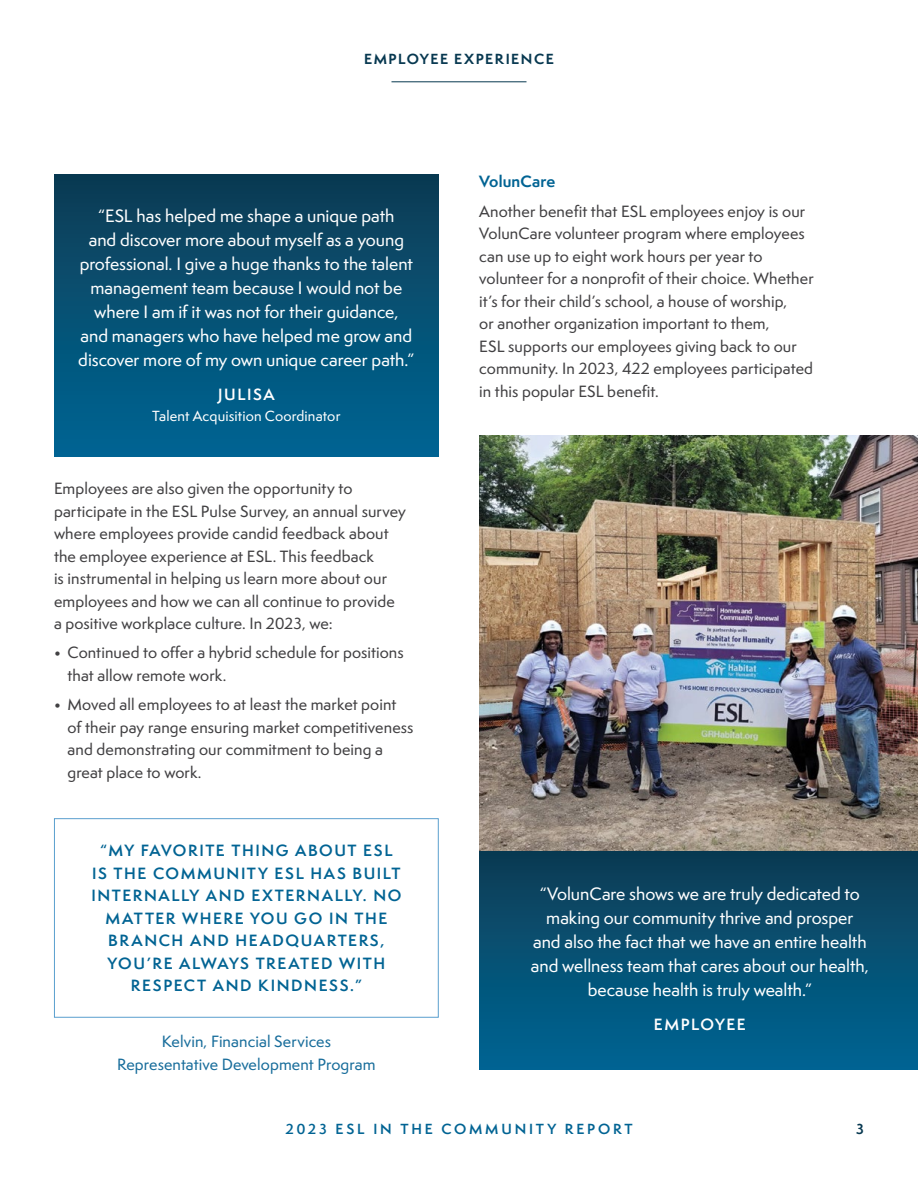
<style>
.page{position:relative;width:918px;height:1188px;background:#fff}
.page>*{position:absolute;margin:0;border:0;box-sizing:border-box;transform-origin:0 0}
.t1{font:500 16.5px/24px "Semplicita Pro";color:#fff;text-align:center}
.t2{font:500 15px/22.5px "Semplicita Pro";letter-spacing:.01em;color:#414042}
.t3{font:600 15px/22.5px "Semplicita Pro";letter-spacing:.105em;color:#006393;text-align:center}
.t4{font:500 15px/22.5px "Semplicita Pro";letter-spacing:.01em;color:#186d9b;text-align:center}
.t5{font:600 15px "Semplicita Pro";letter-spacing:.1em;color:#fff}
.t6{font:700 15px "Semplicita Pro";letter-spacing:.01em;color:#006393}
.t7{font:500 13.5px "Semplicita Pro";letter-spacing:.01em;color:#fff}
.t8{font:600 13.5px "Semplicita Pro";letter-spacing:.21em;color:#006393}
.t9{font:700 13.5px "Semplicita Pro";letter-spacing:.11em;color:#073850}
</style>
<div class="page">
<hr style="left:392px;top:81px;width:134px;height:1px;background:#073850">
<div style="left:54px;top:175px;width:385px;height:282px;background:linear-gradient(to bottom,#0e3c54,#006594)"></div>
<img style="left:479px;top:435px;width:439px;height:416px">
<div style="left:54px;top:818px;width:385px;height:200px;border:1px solid #5a9fce"></div>
<div style="left:479px;top:851px;width:439px;height:219px;background:linear-gradient(to bottom,#0e3c53,#006695)"></div>
<p class="t9" style="left:364px;top:49px;width:191px">EMPLOYEE EXPERIENCE</p>
<p class="t1" style="left:78px;top:203px;width:338px">“ESL has helped me shape a unique path<br>and discover more about myself as a young professional. I give a huge thanks to the talent management team because I would not be where I am if it was not for their guidance, and managers who have helped me grow and discover more of my own unique career path.”</p>
<p class="t5" style="left:218px;top:383px;width:58px">JULISA</p>
<p class="t7" style="left:152px;top:406px;width:190px">Talent Acquisition Coordinator</p>
<p class="t2" style="left:54px;top:477px;width:353px">Employees are also given the opportunity to participate in the ESL Pulse Survey, an annual survey where employees provide candid feedback about the employee experience at ESL. This feedback<br>is instrumental in helping us learn more about our employees and how we can all continue to provide a positive workplace culture. In 2023, we:</p>
<p class="t2" style="left:68px;top:641px;width:338px;text-indent:-14px">• Continued to offer a hybrid schedule for positions that allow remote work.</p>
<p class="t2" style="left:68px;top:693px;width:348px;text-indent:-14px">• Moved all employees to at least the market point of their pay range ensuring market competitiveness and demonstrating our commitment to being a great place to work.</p>
<p class="t3" style="left:91px;top:839px;width:312px">“MY FAVORITE THING ABOUT ESL<br>IS THE COMMUNITY ESL HAS BUILT<br>INTERNALLY AND EXTERNALLY. NO<br>MATTER WHERE YOU GO IN THE<br>BRANCH AND HEADQUARTERS,<br>YOU’RE ALWAYS TREATED WITH<br>RESPECT AND KINDNESS.”</p>
<p class="t4" style="left:117px;top:1030px;width:260px">Kelvin, Financial Services<br>Representative Development Program</p>
<p class="t6" style="left:479px;top:170px;width:77px">VolunCare</p>
<p class="t2" style="left:479px;top:200px;width:336px">Another benefit that ESL employees enjoy is our VolunCare volunteer program where employees can use up to eight work hours per year to volunteer for a nonprofit of their choice. Whether it’s for their child’s school, a house of worship,<br>or another organization important to them,<br>ESL supports our employees giving back to our community. In 2023, 422 employees participated in this popular ESL benefit.</p>
<p class="t1" style="left:531px;top:881px;width:340px">“VolunCare shows we are truly dedicated to making our community thrive and prosper and also the fact that we have an entire health and wellness team that cares about our health, because health is truly wealth.”</p>
<p class="t5" style="left:654px;top:1013px;width:93px">EMPLOYEE</p>
<p class="t8" style="left:285px;top:1119px;width:349px">2023 ESL IN THE COMMUNITY REPORT</p>
<p class="t9" style="left:856px;top:1119px;width:9px">3</p>
</div>
